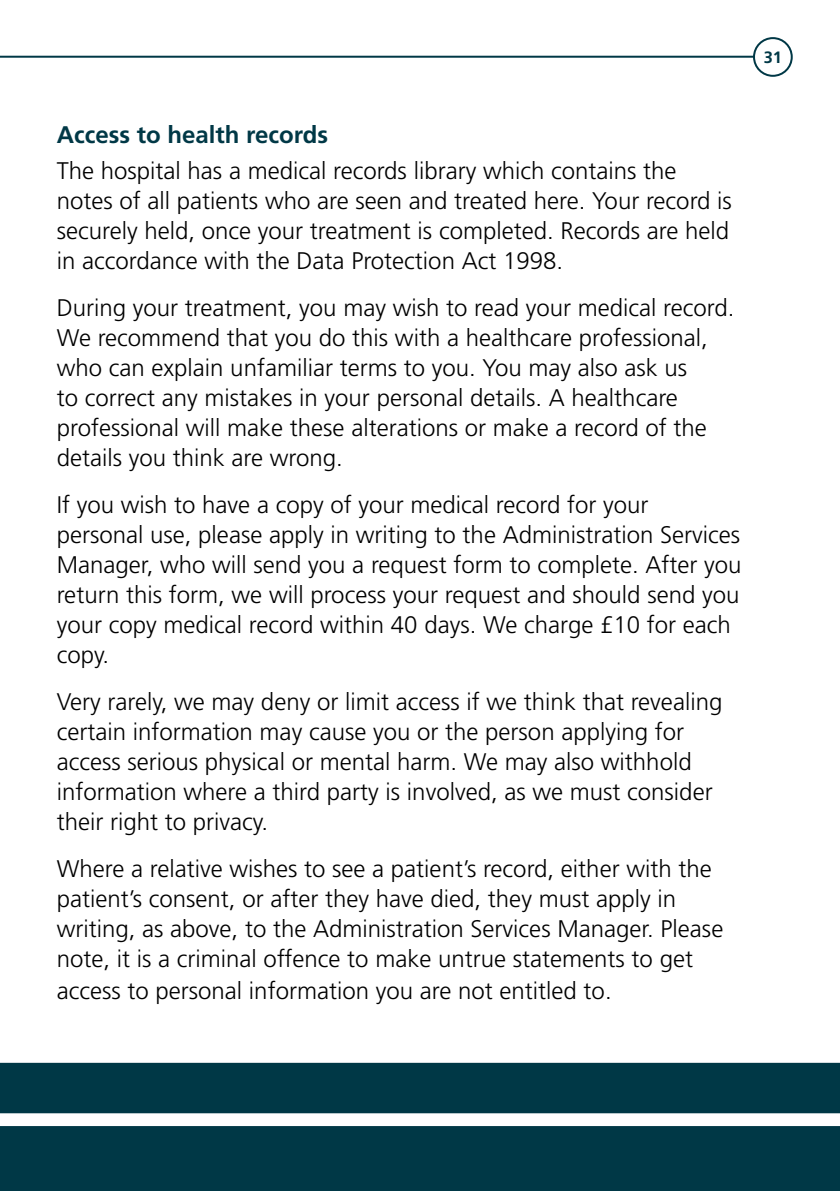
<style>
.page{position:relative;width:840px;height:1191px;background:#fff}
.page>*{position:absolute;margin:0;border:0;box-sizing:border-box;transform-origin:0 0}
.t1{font:300 24px/30px "Frutiger";color:#000}
.t2{font:700 24px "Frutiger";color:#003846}
.t3{font:700 16.4px "Frutiger";color:#003846}
</style>
<div class="page">
<div style="left:0;top:1062px;width:839px;height:129px;background:#003846"></div>
<hr style="left:0;top:56px;width:791px;height:2px;background:#003846">
<div style="left:753px;top:38px;width:38px;height:38px;background:#fff;border-radius:50%"></div>
<div style="left:752px;top:37px;width:40px;height:40px;border:2px solid #003846;border-radius:50%"></div>
<svg style="left:0;top:1113px;width:839px;height:13px"></svg>
<p class="t3" style="left:763px;top:48px;width:20px">31</p>
<p class="t2" style="left:57px;top:121px;width:273px">Access to health records</p>
<p class="t1" style="left:57px;top:156px;width:676px">The hospital has a medical records library which contains the notes of all patients who are seen and treated here. Your record is securely held, once your treatment is completed. Records are held in accordance with the Data Protection Act 1998.</p>
<p class="t1" style="left:57px;top:293px;width:679px">During your treatment, you may wish to read your medical record.<br>We recommend that you do this with a healthcare professional, who can explain unfamiliar terms to you. You may also ask us<br>to correct any mistakes in your personal details. A healthcare professional will make these alterations or make a record of the details you think are wrong.</p>
<p class="t1" style="left:57px;top:490px;width:686px">If you wish to have a copy of your medical record for your<br>personal use, please apply in writing to the Administration Services Manager, who will send you a request form to complete. After you return this form, we will process your request and should send you your copy medical record within 40 days. We charge £10 for each copy.</p>
<p class="t1" style="left:57px;top:687px;width:666px">Very rarely, we may deny or limit access if we think that revealing certain information may cause you or the person applying for access serious physical or mental harm. We may also withhold information where a third party is involved, as we must consider their right to privacy.</p>
<p class="t1" style="left:57px;top:854px;width:667px">Where a relative wishes to see a patient’s record, either with the patient’s consent, or after they have died, they must apply in writing, as above, to the Administration Services Manager. Please note, it is a criminal offence to make untrue statements to get access to personal information you are not entitled to.</p>
</div>
